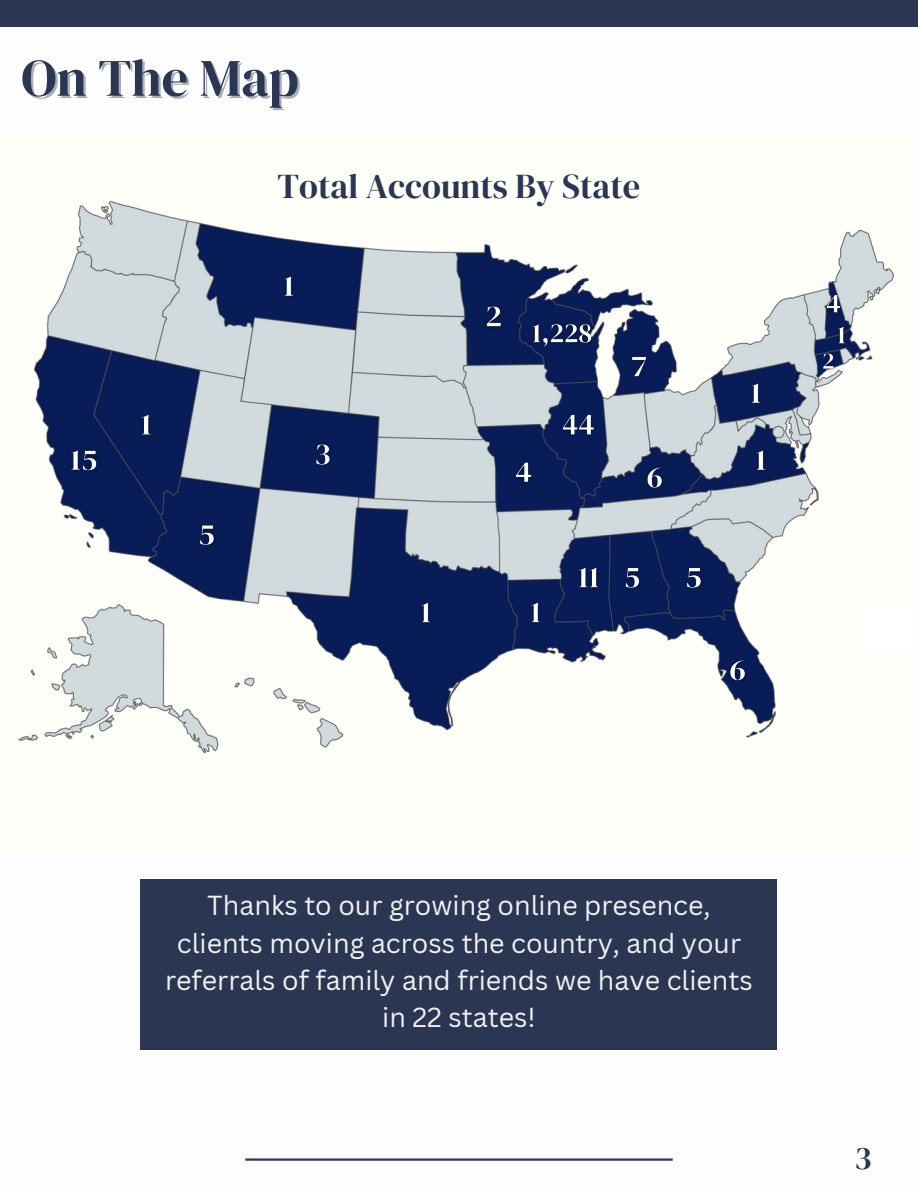
<style>
.page{position:relative;width:918px;height:1188px;background:#fff}
.page>*{position:absolute;margin:0;border:0;box-sizing:border-box;transform-origin:0 0}
.t1{font:52.5px "DM Serif Display";color:#2a3652}
.t2{font:34.5px "DM Serif Display";color:#2a3652}
.t3{font:32.25px "DM Serif Display";color:#2a3652}
.t4{font:26.85px/37.2px "Canva Sans";color:#f2f1f2;text-align:center}
</style>
<div class="page">
<div style="left:141px;top:879px;width:636px;height:170px;background:#2a3652"></div>
<hr style="left:245px;top:1158px;width:428px;height:3px;background:#2a3652">
<div style="left:0;top:0;width:901px;height:27px;background:#2a3652"></div>
<img style="left:17px;top:200px;width:877px;height:554px">
<svg style="left:864px;top:604px;width:30px;height:47px"></svg>
<img style="left:191px;top:513px;width:31px;height:43px">
<img style="left:525px;top:315px;width:75px;height:40px">
<img style="left:819px;top:285px;width:29px;height:38px">
<img style="left:722px;top:648px;width:31px;height:43px">
<img style="left:554px;top:402px;width:49px;height:42px">
<img style="left:679px;top:555px;width:30px;height:43px">
<img style="left:63px;top:438px;width:42px;height:43px">
<img style="left:308px;top:432px;width:31px;height:43px">
<img style="left:617px;top:555px;width:31px;height:43px">
<img style="left:570px;top:555px;width:38px;height:42px">
<img style="left:522px;top:591px;width:27px;height:42px">
<img style="left:413px;top:591px;width:26px;height:42px">
<img style="left:133px;top:402px;width:26px;height:42px">
<img style="left:275px;top:264px;width:26px;height:42px">
<img style="left:742px;top:371px;width:27px;height:42px">
<img style="left:748px;top:438px;width:26px;height:42px">
<img style="left:479px;top:295px;width:30px;height:42px">
<img style="left:508px;top:450px;width:32px;height:42px">
<img style="left:624px;top:345px;width:30px;height:42px">
<img style="left:638px;top:456px;width:32px;height:43px">
<img style="left:818px;top:345px;width:22px;height:32px">
<img style="left:830px;top:317px;width:23px;height:35px">
<p class="t1" style="left:21px;top:41px;width:279px">On The Map</p>
<p class="t2" style="left:278px;top:162px;width:364px">Total Accounts By State</p>
<p class="t4" style="left:165px;top:886px;width:589px">Thanks to our growing online presence, clients moving across the country, and your referrals of family and friends we have clients in 22 states!</p>
<p class="t3" style="left:854px;top:1136px;width:19px">3</p>
</div>
